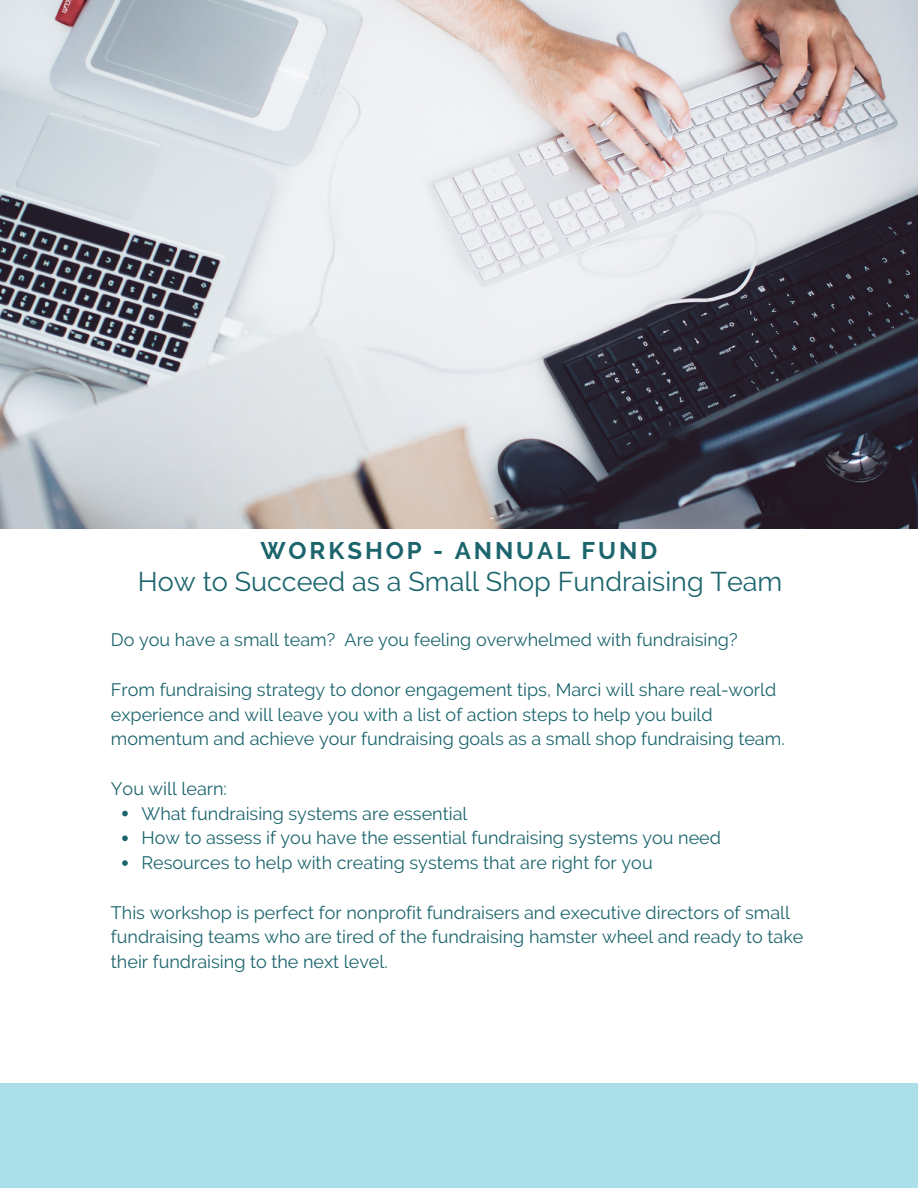
<style>
.page{position:relative;width:918px;height:1188px;background:#fff}
.page>*{position:absolute;margin:0;border:0;box-sizing:border-box;transform-origin:0 0}
.t1{font:27px "Raleway";color:#1c656d}
.t2{font:700 24px "Raleway";letter-spacing:.12em;color:#1c656d}
.t3{font:18px/24.8px "Raleway";color:#1c656d}
</style>
<div class="page">
<div style="left:0;top:495px;width:918px;height:693px;background:#abdfea"></div>
<div style="left:0;top:510px;width:918px;height:573px;background:#fff"></div>
<svg style="left:122px;top:811px;width:6px;height:5px"></svg>
<svg style="left:122px;top:835px;width:6px;height:6px"></svg>
<svg style="left:122px;top:860px;width:6px;height:6px"></svg>
<img style="left:0;top:0;width:918px;height:529px">
<p class="t2" style="left:260px;top:537px;width:399px">WORKSHOP - ANNUAL FUND</p>
<p class="t1" style="left:138px;top:566px;width:646px">How to Succeed as a Small Shop Fundraising Team</p>
<p class="t3" style="left:111px;top:628px;width:628px">Do you have a small team? Are you feeling overwhelmed with fundraising?</p>
<p class="t3" style="left:111px;top:677px;width:675px">From fundraising strategy to donor engagement tips, Marci will share real-world experience and will leave you with a list of action steps to help you build momentum and achieve your fundraising goals as a small shop fundraising team.</p>
<p class="t3" style="left:111px;top:776px;width:118px">You will learn:</p>
<p class="t3" style="left:142px;top:801px;width:327px">What fundraising systems are essential</p>
<p class="t3" style="left:142px;top:826px;width:581px">How to assess if you have the essential fundraising systems you need</p>
<p class="t3" style="left:142px;top:851px;width:513px">Resources to help with creating systems that are right for you</p>
<p class="t3" style="left:111px;top:900px;width:694px">This workshop is perfect for nonprofit fundraisers and executive directors of small fundraising teams who are tired of the fundraising hamster wheel and ready to take their fundraising to the next level.</p>
</div>
